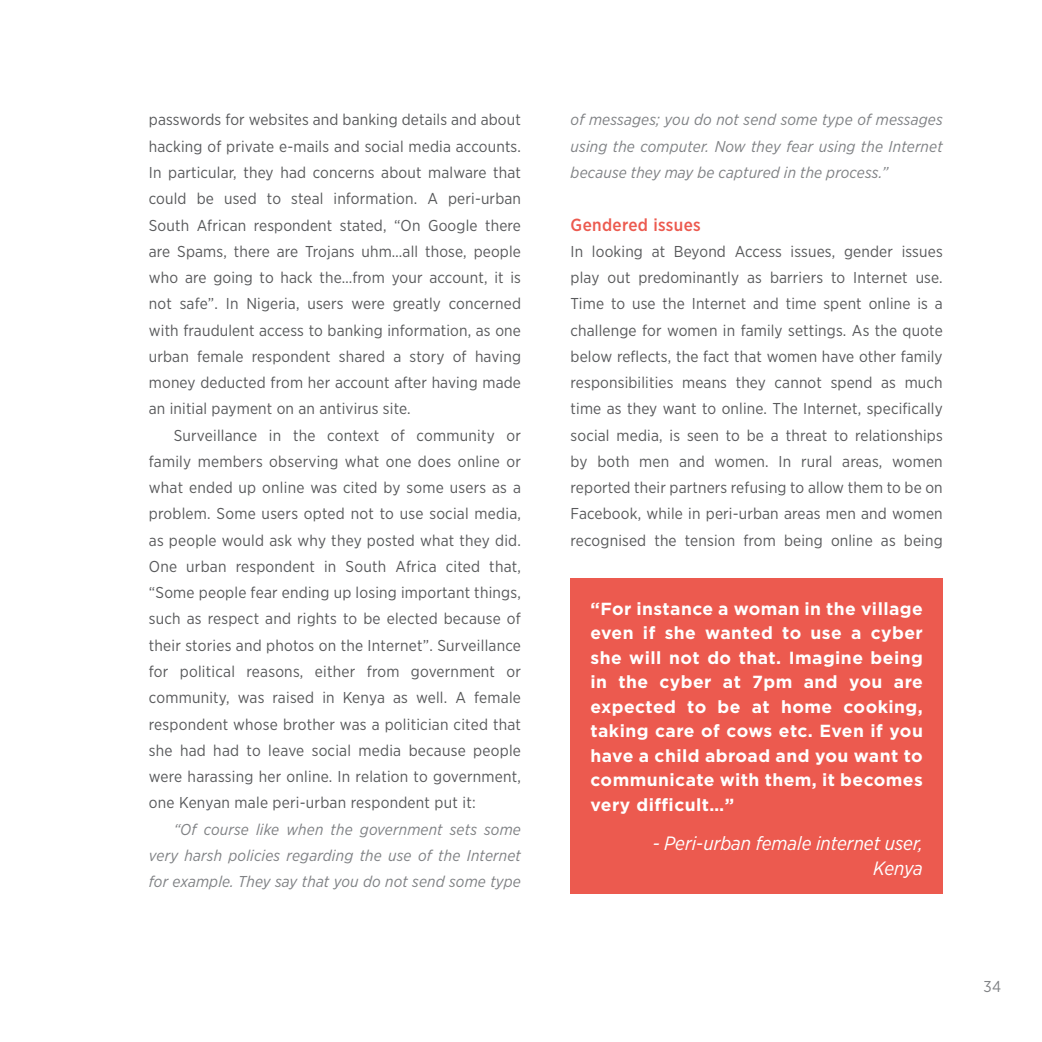
<style>
.page{position:relative;width:1042px;height:1042px;background:#fff}
.page>*{position:absolute;margin:0;border:0;box-sizing:border-box;transform-origin:0 0}
.t1{font:italic 19.25px/24.5px "Gotham Narrow";color:#fff;text-align:right}
.t2{font:700 17.5px/24.5px "Gotham";letter-spacing:.025em;color:#fff;text-align:justify}
.t3{font:500 17.5px "Gotham Narrow";letter-spacing:.02em;color:#ec5a4f}
.t4{font:15.75px/26.2px "Gotham Narrow";letter-spacing:.01em;color:#58595b;text-align:justify}
.t5{font:italic 15.75px/26.2px "Gotham Narrow";letter-spacing:.01em;color:#808285;text-align:justify}
.t6{font:15.75px "Gotham Narrow";color:#808285}
</style>
<div class="page">
<div style="left:570px;top:578px;width:373px;height:315px;background:#ec5a4f"></div>
<p class="t4" style="left:149px;top:107px;width:374px">passwords for websites and banking details and about hacking of private e-mails and social media accounts.<br>In particular, they had concerns about malware that could be used to steal information. A peri-urban South African respondent stated, “On Google there are Spams, there are Trojans uhm…all those, people who are going to hack the…from your account, it is not safe”. In Nigeria, users were greatly concerned with fraudulent access to banking information, as one urban female respondent shared a story of having money deducted from her account after having made an initial payment on an antivirus site.</p>
<p class="t4" style="left:149px;top:422px;width:374px;text-indent:25px">Surveillance in the context of community or family members observing what one does online or what ended up online was cited by some users as a problem. Some users opted not to use social media, as people would ask why they posted what they did.<br>One urban respondent in South Africa cited that, “Some people fear ending up losing important things, such as respect and rights to be elected because of their stories and photos on the Internet”. Surveillance for political reasons, either from government or community, was raised in Kenya as well. A female respondent whose brother was a politician cited that she had had to leave social media because people were harassing her online. In relation to government, one Kenyan male peri-urban respondent put it:</p>
<p class="t5" style="left:149px;top:816px;width:374px;text-indent:25px">“Of course like when the government sets some very harsh policies regarding the use of the Internet for example. They say that you do not send some type</p>
<p class="t5" style="left:570px;top:107px;width:374px">of messages; you do not send some type of messages using the computer. Now they fear using the Internet because they may be captured in the process.”</p>
<p class="t3" style="left:570px;top:214px;width:132px">Gendered issues</p>
<p class="t4" style="left:570px;top:238px;width:374px">In looking at Beyond Access issues, gender issues play out predominantly as barriers to Internet use.<br>Time to use the Internet and time spent online is a challenge for women in family settings. As the quote below reflects, the fact that women have other family responsibilities means they cannot spend as much time as they want to online. The Internet, specifically social media, is seen to be a threat to relationships by both men and women. In rural areas, women reported their partners refusing to allow them to be on Facebook, while in peri-urban areas men and women recognised the tension from being online as being</p>
<p class="t2" style="left:590px;top:596px;width:334px">“For instance a woman in the village even if she wanted to use a cyber she will not do that. Imagine being in the cyber at 7pm and you are expected to be at home cooking, taking care of cows etc. Even if you have a child abroad and you want to communicate with them, it becomes very difficult…”</p>
<p class="t1" style="left:653px;top:831px;width:272px">- Peri-urban female internet user,<br>Kenya</p>
<p class="t6" style="left:983px;top:977px;width:19px">34</p>
</div>
